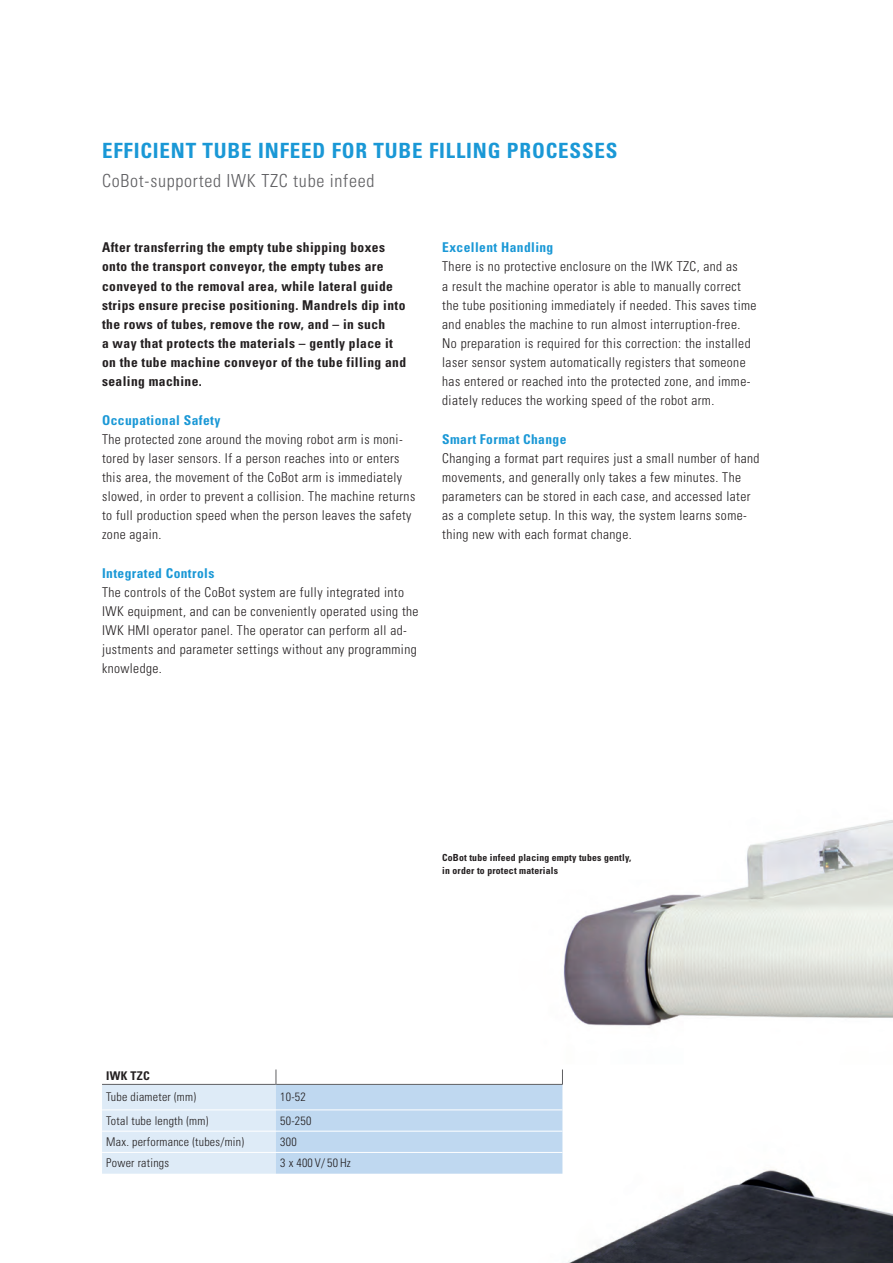
<style>
.page{position:relative;width:893px;height:1263px;background:#fff}
.page>*{position:absolute;margin:0;border:0;box-sizing:border-box;transform-origin:0 0}
.Head{font:700 condensed 21px "Univers LT Std";letter-spacing:.04em;color:#1a98d6}
.SubHead{font:300 condensed 18px "Univers LT Std";letter-spacing:.04em;color:#5f5f62}
.Copy{font:300 condensed 13.5px/19.2px "Univers LT Std";letter-spacing:.03em;color:#231f20}
.Copy-2{font:700 condensed 13.5px/19.2px "Univers LT Std";letter-spacing:.03em;color:#231f20}
.Copy-3{font:700 condensed 13.5px "Univers LT Std";letter-spacing:.03em;color:#1a98d6}
.Tabellen_Copy{font:300 condensed 12px "Univers LT Std";letter-spacing:.02em;color:#231f20}
.Tabellen_Copy-2{font:700 condensed 12px "Univers LT Std";letter-spacing:.02em;color:#231f20}
.BU{font:700 condensed 9.75px/12.8px "Univers LT Std";letter-spacing:.02em;color:#231f20}
</style>
<div class="page">
<img style="left:563px;top:820px;width:330px;height:443px">
<svg style="left:102px;top:1069px;width:461px;height:105px"></svg>
<hr style="left:102px;top:1084px;width:174px;height:1px;background:#5f5f62">
<hr style="left:276px;top:1084px;width:286px;height:1px;background:#5f5f62">
<p class="Head" style="left:102px;top:138px;width:517px">EFFICIENT TUBE INFEED FOR TUBE FILLING PROCESSES</p>
<p class="SubHead" style="left:102px;top:170px;width:274px">CoBot-supported IWK TZC tube infeed</p>
<p class="Copy-2" style="left:102px;top:238px;width:306px">After transferring the empty tube shipping boxes onto the transport conveyor, the empty tubes are conveyed to the removal area, while lateral guide strips ensure precise positioning. Mandrels dip into the rows of tubes, remove the row, and – in such<br>a way that protects the materials – gently place it on the tube machine conveyor of the tube filling and sealing machine.</p>
<p class="Copy-3" style="left:102px;top:411px;width:120px">Occupational Safety</p>
<p class="Copy" style="left:102px;top:429px;width:315px">The protected zone around the moving robot arm is moni&shy;tored by laser sensors. If a person reaches into or enters this area, the movement of the CoBot arm is immediately slowed, in order to prevent a collision. The machine returns to full production speed when the person leaves the safety zone again.</p>
<p class="Copy-3" style="left:102px;top:564px;width:114px">Integrated Controls</p>
<p class="Copy" style="left:102px;top:582px;width:318px">The controls of the CoBot system are fully integrated into IWK equipment, and can be conveniently operated using the IWK HMI operator panel. The operator can perform all ad&shy;justments and parameter settings without any programming knowledge.</p>
<p class="Copy-3" style="left:442px;top:239px;width:113px">Excellent Handling</p>
<p class="Copy" style="left:442px;top:257px;width:316px">There is no protective enclosure on the IWK TZC, and as<br>a result the machine operator is able to manually correct the tube positioning immediately if needed. This saves time and enables the machine to run almost interruption-free.<br>No preparation is required for this correction: the installed laser sensor system automatically registers that someone has entered or reached into the protected zone, and imme&shy;diately reduces the working speed of the robot arm.</p>
<p class="Copy-3" style="left:442px;top:430px;width:126px">Smart Format Change</p>
<p class="Copy" style="left:442px;top:448px;width:319px">Changing a format part requires just a small number of hand movements, and generally only takes a few minutes. The parameters can be stored in each case, and accessed later as a complete setup. In this way, the system learns some&shy;thing new with each format change.</p>
<p class="BU" style="left:442px;top:851px;width:191px">CoBot tube infeed placing empty tubes gently, in order to protect materials</p>
<p class="Tabellen_Copy-2" style="left:106px;top:1069px;width:45px">IWK TZC</p>
<p class="Tabellen_Copy" style="left:106px;top:1090px;width:91px">Tube diameter (mm)</p>
<p class="Tabellen_Copy" style="left:280px;top:1090px;width:27px">10-52</p>
<p class="Tabellen_Copy" style="left:106px;top:1113px;width:104px">Total tube length (mm)</p>
<p class="Tabellen_Copy" style="left:280px;top:1113px;width:33px">50-250</p>
<p class="Tabellen_Copy" style="left:106px;top:1135px;width:139px">Max. performance (tubes/min)</p>
<p class="Tabellen_Copy" style="left:280px;top:1135px;width:18px">300</p>
<p class="Tabellen_Copy" style="left:106px;top:1156px;width:64px">Power ratings</p>
<p class="Tabellen_Copy" style="left:280px;top:1156px;width:72px">3 x 400 V/ 50 Hz</p>
</div>
